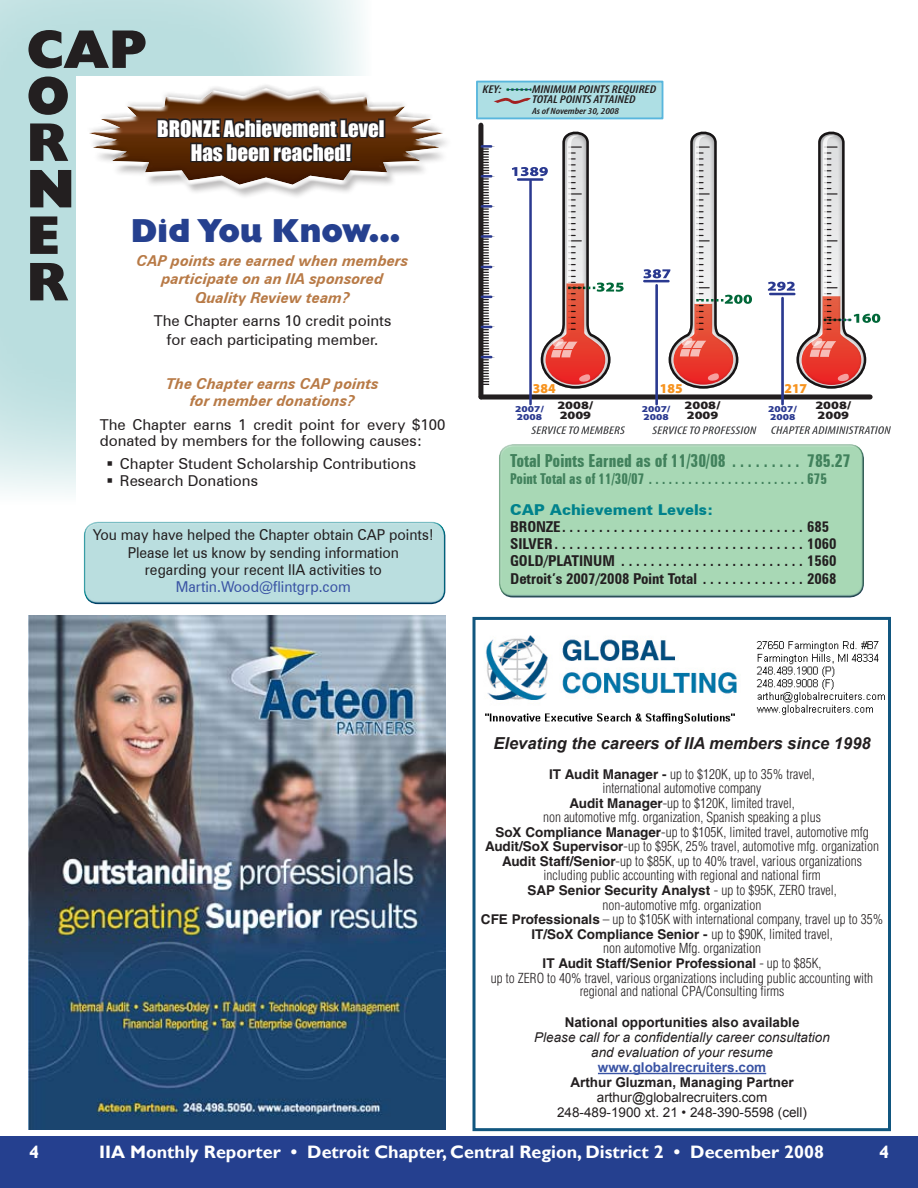
<style>
.page{position:relative;width:918px;height:1188px;background:#fff}
.page>*{position:absolute;margin:0;border:0;box-sizing:border-box;transform-origin:0 0}
.t1{font:54px/46.5px "Gill Sans Extra Bold Display";color:#231f20}
.t2{font:33px "Gill Sans Extra Bold Display";color:#25408f}
.t3{font:21px/24.2px "Impact";color:#fff;text-align:center}
.t4{font:700 18px "Gill Sans";color:#fff}
.t5{font:700 extra-condensed 18px "Zurich BT";color:#41815c}
.t6{font:italic 700 16.5px "Arial";color:#231f20}
.t7{font:15px/18.9px "Zurich BT";color:#231f20;text-align:center}
.t8{font:700 condensed 15px/17.2px "Zurich BT";color:#231f20}
.t9{font:italic 700 15px/17.2px "Zurich BT";color:#b87a46;text-align:center}
.t10{font:15px/17.2px "Zurich BT";color:#231f20;text-align:center;scale:.93 1}
.t11{font:700 extra-condensed 15px "Zurich BT";color:#41815c}
.t12{font:15px "Zurich BT";color:#3953a4;scale:.93 1}
.t13{font:900 15px "Zurich BT";color:#00828c}
.t14{font:900 13.65px "Myriad Pro";color:#f7931e}
.t15{font:300 condensed 13.5px/14.4px "Helvetica";color:#231f20;text-align:center}
.t16{font:italic 13.5px/15px "Arial";color:#231f20;text-align:center}
.t17{font:700 13.5px "Arial";color:#231f20}
.t18{font:13.5px/15px "Arial";color:#231f20;text-align:center}
.t19{font:700 13.5px "Arial";color:#3953a4}
.t20{font:italic 600 condensed 11.4px/10.2px "Myriad Pro";color:#231f20;scale:1.21 1}
.t21{font:900 11.4px/10.2px "Myriad Pro";color:#231f20;scale:1.21 1}
.t22{font:900 9px/7.9px "Myriad Pro";color:#2a3990;scale:1.21 1}
.t23{font:italic 600 condensed 9px "Myriad Pro";color:#231f20;scale:1.21 1}
.s1{font-weight:700;font-stretch:normal}
</style>
<div class="page">
<div style="left:0;top:1136px;width:918px;height:52px;background:#25408f"></div>
<svg style="left:0;top:0;width:363px;height:493px;background:#c5e3e4"></svg>
<div style="left:77px;top:76px;width:841px;height:608px;background:#fff"></div>
<div style="left:478px;top:125px;width:5px;height:272px;background:#231f20"></div>
<div style="left:481px;top:394px;width:389px;height:5px;background:#231f20"></div>
<svg style="left:482px;top:145px;width:12px;height:240px"></svg>
<hr style="left:529px;top:181px;width:3px;height:223px;background:#2a3990">
<hr style="left:655px;top:285px;width:3px;height:119px;background:#2a3990">
<hr style="left:781px;top:298px;width:3px;height:106px;background:#2a3990">
<svg style="left:531px;top:426px;width:94px;height:8px"></svg>
<svg style="left:652px;top:426px;width:105px;height:8px"></svg>
<svg style="left:771px;top:426px;width:120px;height:8px"></svg>
<div style="left:477px;top:82px;width:186px;height:36px;background:#aedfe4"></div>
<div style="left:476px;top:81px;width:187px;height:38px;border:2px solid #58b6dd"></div>
<svg style="left:507px;top:88px;width:24px;height:3px"></svg>
<svg style="left:494px;top:98px;width:37px;height:6px"></svg>
<svg style="left:512px;top:131px;width:112px;height:259px"></svg>
<svg style="left:643px;top:131px;width:109px;height:259px"></svg>
<svg style="left:768px;top:131px;width:112px;height:259px"></svg>
<div style="left:499px;top:440px;width:366px;height:152px;background:#fff;opacity:.75"></div>
<div style="left:499px;top:448px;width:367px;height:150px;background:#a8d8b5"></div>
<img style="left:28px;top:616px;width:418px;height:514px">
<div style="left:472px;top:617px;width:419px;height:514px;border:3px solid #11567f"></div>
<hr style="left:598px;top:1073px;width:168px;height:1px;background:#3953a4">
<img style="left:485px;top:635px;width:252px;height:89px">
<img style="left:756px;top:641px;width:129px;height:75px">
<div style="left:83px;top:518px;width:363px;height:80px;background:#fff;opacity:.75"></div>
<div style="left:83px;top:525px;width:364px;height:79px;background:#badedf"></div>
<div style="left:87px;top:91px;width:365px;height:108px;background:#231f20;opacity:.3"></div>
<div style="left:84px;top:83px;width:364px;height:89px;background:#fff"></div>
<svg style="left:87px;top:140px;width:359px;height:50px"></svg>
<svg style="left:88px;top:88px;width:356px;height:97px"></svg>
<h1 class="t1" style="left:27px;top:26px;width:79px">CAP<br>O<br>R<br>N<br>E<br>R</h1>
<h3 class="t3" style="left:157px;top:116px;width:229px">BRONZE Achievement Level<br>Has been reached!</h3>
<h2 class="t2" style="left:131px;top:211px;width:271px">Did You Know...</h2>
<p class="t9" style="left:137px;top:252px;width:273px">CAP points are earned when members participate on an IIA sponsored</p>
<p class="t9" style="left:195px;top:289px;width:156px">Quality Review team?</p>
<p class="t7" style="left:154px;top:311px;width:239px">The Chapter earns 10 credit points for each participating member.</p>
<p class="t9" style="left:166px;top:375px;width:214px">The Chapter earns CAP points for member donations?</p>
<p class="t7" style="left:100px;top:416px;width:347px;line-height:16.5px;text-align:left">The Chapter earns 1 credit point for every $100 donated by members for the following causes:</p>
<p class="t7" style="left:106px;top:455px;width:311px">▪ Chapter Student Scholarship Contributions</p>
<p class="t7" style="left:106px;top:471px;width:153px">▪ Research Donations</p>
<p class="t10" style="left:93px;top:526px;width:368px">You may have helped the Chapter obtain CAP points!<br>Please let us know by sending information<br>regarding your recent IIA activities to</p>
<p class="t12" style="left:176px;top:578px;width:190px">Martin.Wood@flintgrp.com</p>
<p class="t20" style="left:483px;top:84px;width:17px">KEY:</p>
<p class="t20" style="left:532px;top:84px;width:104px">MINIMUM POINTS REQUIRED<br>TOTAL POINTS ATTAINED</p>
<p class="t23" style="left:532px;top:105px;width:73px">As of November 30, 2008</p>
<p class="t14" style="left:533px;top:379px;width:24px">384</p>
<p class="t14" style="left:660px;top:379px;width:24px">185</p>
<p class="t14" style="left:784px;top:379px;width:24px">217</p>
<p class="t22" style="left:515px;top:405px;width:25px">2007/<br>2008</p>
<p class="t21" style="left:557px;top:400px;width:31px">2008/<br>2009</p>
<p class="t21" style="left:685px;top:400px;width:31px">2008/<br>2009</p>
<p class="t21" style="left:815px;top:400px;width:31px">2008/<br>2009</p>
<p class="t22" style="left:642px;top:405px;width:25px">2007/<br>2008</p>
<p class="t22" style="left:768px;top:405px;width:25px">2007/<br>2008</p>
<h3 class="t5" style="left:510px;top:450px;width:342px">Total Points Earned as of 11/30/08 . . . . . . . . . 785.27</h3>
<p class="t11" style="left:510px;top:470px;width:318px">Point Total as of 11/30/07 ....................... 675</p>
<p class="t13" style="left:510px;top:500px;width:205px">CAP Achievement Levels:</p>
<p class="t8" style="left:510px;top:518px;width:328px">BRONZE . . . . . . . . . . . . . . . . . . . . . . . . . . . . . . . . . 685<br>SILVER . . . . . . . . . . . . . . . . . . . . . . . . . . . . . . . . . . 1060<br>GOLD/PLATINUM .........................1560<br>Detroit’s 2007/2008 Point Total . . . . . . . . . . . . . . 2068</p>
<p class="t6" style="left:493px;top:734px;width:379px">Elevating the careers of IIA members since 1998</p>
<p class="t15" style="left:481px;top:767px;width:404px"><span class="s1">IT Audit Manager -</span> up to $120K, up to 35% travel,<br>international automotive company<br><span class="s1">Audit Manager</span>-up to $120K, limited travel,<br>non automotive mfg. organization, Spanish speaking a plus<br><span class="s1">SoX Compliance Manager</span>-up to $105K, limited travel, automotive mfg <span class="s1">Audit/SoX Supervisor</span>-up to $95K, 25% travel, automotive mfg. organization <span class="s1">Audit Staff/Senior</span>-up to $85K, up to 40% travel, various organizations including public accounting with regional and national firm<br><span class="s1">SAP Senior Security Analyst</span> - up to $95K, ZERO travel,<br>non-automotive mfg. organization<br><span class="s1">CFE Professionals</span> – up to $105K with international company, travel up to 35% <span class="s1">IT/SoX Compliance Senior -</span> up to $90K, limited travel,<br>non automotive Mfg. organization<br><span class="s1">IT Audit Staff/Senior Professional</span> - up to $85K,<br>up to ZERO to 40% travel, various organizations including public accounting with regional and national CPA/Consulting firms</p>
<p class="t17" style="left:565px;top:1015px;width:236px">National opportunities also available</p>
<p class="t16" style="left:534px;top:1030px;width:297px">Please call for a confidentially career consultation and evaluation of your resume</p>
<p class="t19" style="left:598px;top:1060px;width:170px">www.globalrecruiters.com</p>
<p class="t17" style="left:570px;top:1075px;width:225px">Arthur Gluzman, Managing Partner</p>
<p class="t18" style="left:557px;top:1090px;width:252px">arthur@globalrecruiters.com<br>248-489-1900 xt. 21 • 248-390-5598 (cell)</p>
<h3 class="t4" style="left:29px;top:1141px;width:11px">4</h3>
<h3 class="t4" style="left:99px;top:1141px;width:727px">IIA Monthly Reporter • Detroit Chapter, Central Region, District 2 • December 2008</h3>
<h3 class="t4" style="left:879px;top:1141px;width:11px">4</h3>
</div>
